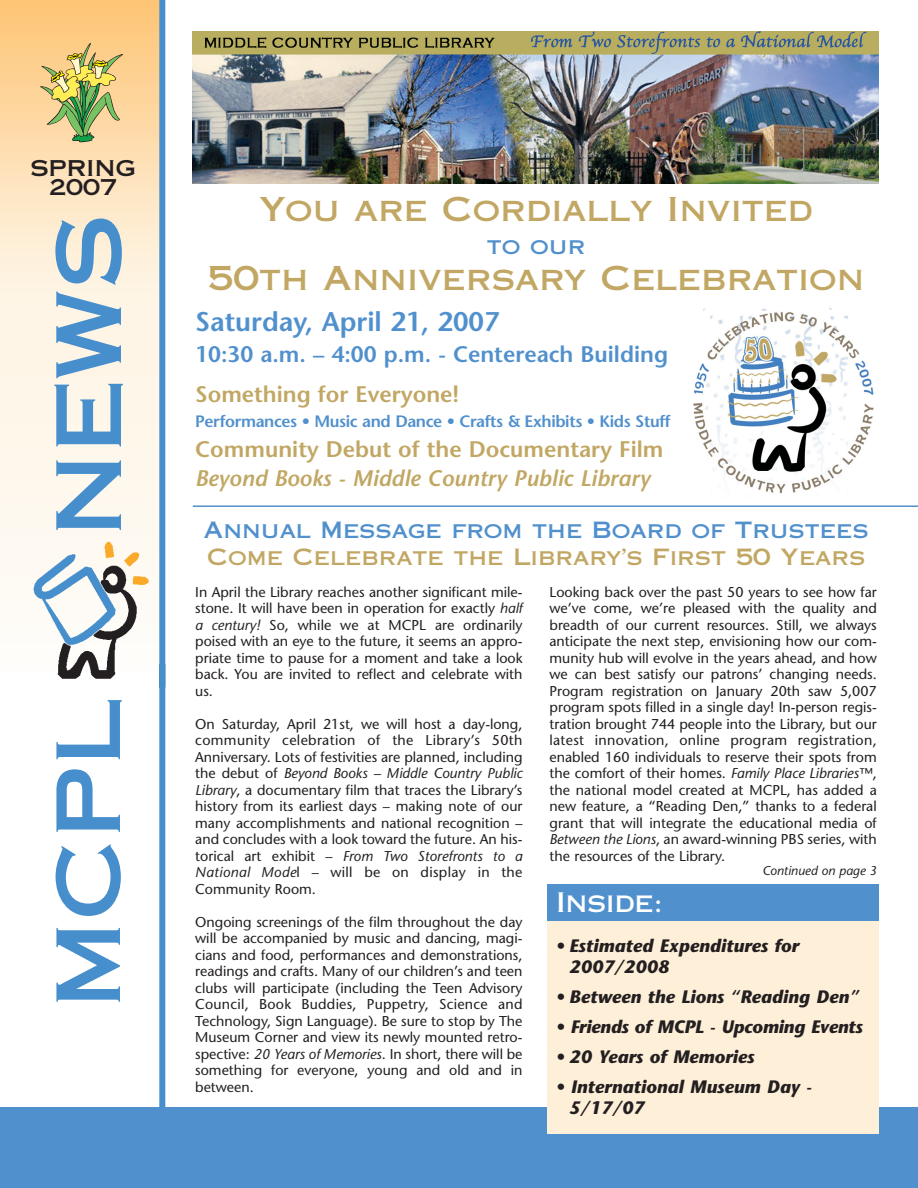
<style>
.page{position:relative;width:918px;height:1188px;background:#fff}
.page>*{position:absolute;margin:0;border:0;box-sizing:border-box;transform-origin:0 0}
.t1{font:33px "Copperplate Thirty One AB";color:#c1a763}
.t2{font:600 27px "Stone Sans";color:#5090cc}
.t3{font:27px "Copperplate Thirty One AB";letter-spacing:-.015em;color:#fff}
.t4{font:600 22.5px "Stone Sans";color:#c1a763}
.t5{font:22.5px "Copperplate Thirty One AB";color:#5090cc}
.t6{font:italic 600 22.5px "Stone Sans";color:#c1a763}
.t7{font:600 22.5px "Stone Sans";color:#5090cc}
.t8{font:22.5px "Copperplate Thirty One AB";color:#c1a763}
.t9{font:21.9px/18.8px "Copperplate Thirty One AB";color:#231f20;text-align:center}
.t10{font:italic 700 18px/21px "Stone Sans";color:#231f20}
.t11{font:600 16.5px "Stone Sans";letter-spacing:-.025em;color:#5090cc}
.t12{font:14.25px/16.5px "Stone Sans";color:#231f20;text-align:justify}
.t13{font:italic 12.75px "Stone Sans";color:#231f20}
.s1{font-style:italic}
</style>
<div class="page">
<img style="left:693px;top:308px;width:181px;height:185px">
<svg style="left:0;top:0;width:159px;height:588px;background:#fde8c9"></svg>
<img style="left:28px;top:538px;width:125px;height:141px">
<svg style="left:56px;top:928px;width:64px;height:74px"></svg>
<svg style="left:56px;top:844px;width:65px;height:72px"></svg>
<svg style="left:56px;top:769px;width:64px;height:63px"></svg>
<svg style="left:56px;top:700px;width:66px;height:59px"></svg>
<svg style="left:56px;top:460px;width:65px;height:70px"></svg>
<svg style="left:54px;top:384px;width:69px;height:62px;background:#a0c1da"></svg>
<svg style="left:56px;top:292px;width:65px;height:86px;background:#a4c3d9"></svg>
<svg style="left:55px;top:219px;width:67px;height:66px;background:#9fbed2"></svg>
<div style="left:159px;top:0;width:6px;height:687px;background:#468fcc"></div>
<div style="left:159px;top:664px;width:6px;height:524px;background:#468fcc"></div>
<div style="left:0;top:1107px;width:918px;height:81px;background:#5090cc"></div>
<svg style="left:40px;top:41px;width:84px;height:101px;background:#ccc07a"></svg>
<hr style="left:193px;top:505px;width:725px;height:2px;background:#5090cc">
<img style="left:193px;top:32px;width:685px;height:151px">
<div style="left:547px;top:884px;width:331px;height:39px;background:#5090cc"></div>
<div style="left:547px;top:922px;width:331px;height:212px;background:#feefd8"></div>
<h3 class="t9" style="left:30px;top:159px;width:107px">SPRING<br>2007</h3>
<h1 class="t1" style="left:259px;top:190px;width:556px">You are Cordially Invited</h1>
<h3 class="t5" style="left:487px;top:233px;width:100px">to our</h3>
<h1 class="t1" style="left:208px;top:259px;width:658px">50th Anniversary Celebration</h1>
<h2 class="t2" style="left:195px;top:311px;width:306px">Saturday, April 21, 2007</h2>
<h3 class="t7" style="left:195px;top:346px;width:474px">10:30 a.m. – 4:00 p.m. - Centereach Building</h3>
<h3 class="t4" style="left:195px;top:385px;width:266px">Something for Everyone!</h3>
<p class="t11" style="left:195px;top:415px;width:477px">Performances • Music and Dance • Crafts &amp; Exhibits • Kids Stuff</p>
<h3 class="t4" style="left:195px;top:441px;width:470px">Community Debut of the Documentary Film</h3>
<h3 class="t6" style="left:195px;top:469px;width:457px">Beyond Books - Middle Country Public Library</h3>
<h3 class="t5" style="left:203px;top:517px;width:667px">Annual Message from the Board of Trustees</h3>
<h3 class="t8" style="left:207px;top:544px;width:660px">Come Celebrate the Library’s First 50 Years</h3>
<p class="t12" style="left:195px;top:585px;width:329px">In April the Library reaches another significant mile&shy;stone. It will have been in operation for exactly <span class="s1">half a century!</span> So, while we at MCPL are ordinarily poised with an eye to the future, it seems an appro&shy;priate time to pause for a moment and take a look back. You are invited to reflect and celebrate with us.</p>
<p class="t12" style="left:195px;top:717px;width:329px">On Saturday, April 21st, we will host a day-long, community celebration of the Library’s 50th Anniversary. Lots of festivities are planned, including the debut of <span class="s1">Beyond Books – Middle Country Public Library</span>, a documentary film that traces the Library’s history from its earliest days – making note of our many accomplishments and national recognition – and concludes with a look toward the future. An his&shy;torical art exhibit – <span class="s1">From Two Storefronts to a National Mode</span>l – will be on display in the Community Room.</p>
<p class="t12" style="left:195px;top:915px;width:329px">Ongoing screenings of the film throughout the day will be accompanied by music and dancing, magi&shy;cians and food, performances and demonstrations, readings and crafts. Many of our children’s and teen clubs will participate (including the Teen Advisory Council, Book Buddies, Puppetry, Science and Technology, Sign Language). Be sure to stop by The Museum Corner and view its newly mounted retro&shy;spective: <span class="s1">20 Years of Memories</span>. In short, there will be something for everyone, young and old and in between.</p>
<p class="t12" style="left:550px;top:585px;width:329px">Looking back over the past 50 years to see how far we’ve come, we’re pleased with the quality and breadth of our current resources. Still, we always anticipate the next step, envisioning how our com&shy;munity hub will evolve in the years ahead, and how we can best satisfy our patrons’ changing needs.<br>Program registration on January 20th saw 5,007 program spots filled in a single day! In-person regis&shy;tration brought 744 people into the Library, but our latest innovation, online program registration, enabled 160 individuals to reserve their spots from the comfort of their homes. <span class="s1">Family Place Libraries</span>™, the national model created at MCPL, has added a new feature, a “Reading Den,” thanks to a federal grant that will integrate the educational media of <span class="s1">Between the Lions</span>, an award-winning PBS series, with the resources of the Library.</p>
<p class="t13" style="left:762px;top:865px;width:116px">Continued on page 3</p>
<h2 class="t3" style="left:556px;top:887px;width:109px">Inside:</h2>
<p class="t10" style="left:569px;top:937px;width:231px;text-indent:-14px">• Estimated Expenditures for<br>2007/2008</p>
<p class="t10" style="left:556px;top:988px;width:305px">• Between the Lions “Reading Den”</p>
<p class="t10" style="left:556px;top:1018px;width:308px">• Friends of MCPL - Upcoming Events</p>
<p class="t10" style="left:556px;top:1048px;width:200px">• 20 Years of Memories</p>
<p class="t10" style="left:569px;top:1078px;width:245px;text-indent:-14px">• International Museum Day -<br>5/17/07</p>
</div>
